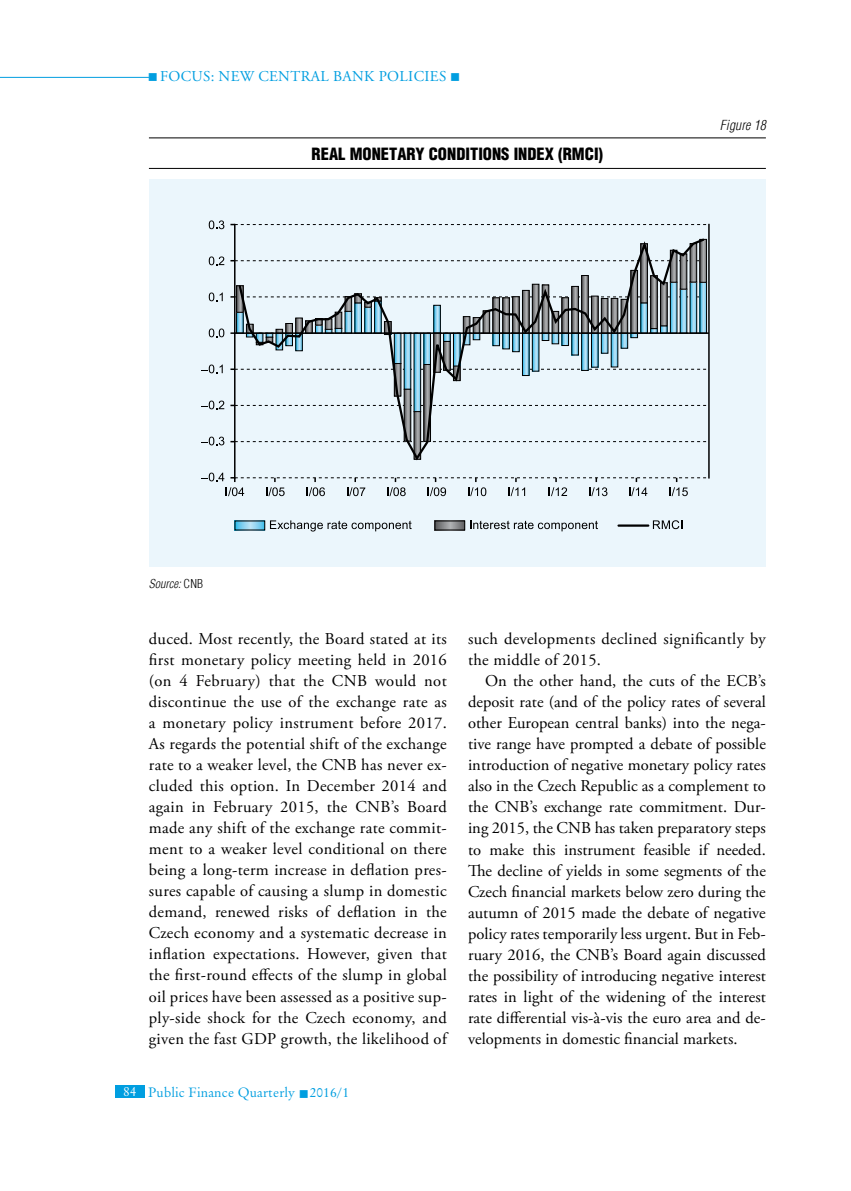
<style>
.page{position:relative;width:851px;height:1191px;background:#fff}
.page>*{position:absolute;margin:0;border:0;box-sizing:border-box;transform-origin:0 0}
.t1{font:16.5px/21px "Adobe Garamond Pro";letter-spacing:.005em;color:#000;text-align:justify}
.t2{font:900 condensed 16.5px "H Helvetica";color:#000}
.t3{font:15px "Adobe Garamond Pro";letter-spacing:.155em;color:#009ee0}
.t4{font:13.5px "Original Garamond HU Normal";letter-spacing:.01em;color:#009ee0}
.t5{font:italic 300 condensed 13.5px "H Helvetica";letter-spacing:.01em;color:#000}
.t6{font:italic 300 condensed 12px "H Helvetica";color:#000}
.s1{font-style:normal}
.s2{color:#fff}
</style>
<div class="page">
<hr style="left:0;top:77px;width:149px;height:1px;background:#009ee0">
<div style="left:115px;top:1084px;width:30px;height:13px;background:#009ee0"></div>
<hr style="left:149px;top:137px;width:616px;height:1px;background:#000">
<hr style="left:149px;top:168px;width:616px;height:1px;background:#000">
<div style="left:149px;top:180px;width:616px;height:387px;background:#ebf6fc"></div>
<hr style="left:234px;top:224px;width:1px;height:254px;background:#000">
<hr style="left:708px;top:224px;width:1px;height:254px;background:#000">
<svg style="left:230px;top:368px;width:477px;height:2px"></svg>
<svg style="left:230px;top:224px;width:477px;height:1px"></svg>
<svg style="left:201px;top:472px;width:506px;height:24px"></svg>
<svg style="left:201px;top:436px;width:23px;height:9px"></svg>
<svg style="left:201px;top:400px;width:23px;height:9px"></svg>
<svg style="left:201px;top:364px;width:22px;height:9px"></svg>
<svg style="left:209px;top:328px;width:15px;height:9px"></svg>
<svg style="left:209px;top:292px;width:14px;height:9px"></svg>
<svg style="left:209px;top:256px;width:15px;height:9px"></svg>
<svg style="left:209px;top:220px;width:15px;height:9px"></svg>
<hr style="left:618px;top:524px;width:30px;height:3px;background:#000">
<svg style="left:270px;top:520px;width:141px;height:11px"></svg>
<svg style="left:470px;top:520px;width:128px;height:11px"></svg>
<svg style="left:652px;top:520px;width:30px;height:9px"></svg>
<div style="left:236px;top:312px;width:7px;height:21px;border:1px solid #000"></div>
<div style="left:236px;top:285px;width:7px;height:27px;border:1px solid #000"></div>
<svg style="left:237px;top:238px;width:469px;height:223px"></svg>
<hr style="left:235px;top:332px;width:473px;height:2px;background:#000">
<svg style="left:237px;top:523px;width:26px;height:5px"></svg>
<svg style="left:436px;top:523px;width:27px;height:5px"></svg>
<div style="left:434px;top:521px;width:31px;height:9px;border:1px solid #000"></div>
<p class="t3" style="left:148px;top:67px;width:314px">■ focus: New central bank policies ■</p>
<p class="t2" style="left:311px;top:143px;width:293px">REAL MONETARY CONDITIONS INDEX (RMCI)</p>
<p class="t5" style="left:719px;top:117px;width:48px">Figure 18</p>
<p class="t6" style="left:149px;top:577px;width:42px">Source: <span class="s1">CNB</span></p>
<p class="t1" style="left:149px;top:629px;width:301px">duced. Most recently, the Board stated at its first monetary policy meeting held in 2016 (on 4 February) that the CNB would not discontinue the use of the exchange rate as a monetary policy instrument before 2017.<br>As regards the potential shift of the exchange rate to a weaker level, the CNB has never ex&shy;cluded this option. In December 2014 and again in February 2015, the CNB’s Board made any shift of the exchange rate commit&shy;ment to a weaker level conditional on there being a long-term increase in deflation pres&shy;sures capable of causing a slump in domestic demand, renewed risks of deflation in the Czech economy and a systematic decrease in inflation expectations. However, given that the first-round effects of the slump in global oil prices have been assessed as a positive sup&shy;ply-side shock for the Czech economy, and given the fast GDP growth, the likelihood of</p>
<p class="t1" style="left:468px;top:629px;width:299px">such developments declined significantly by</p>
<p class="t1" style="left:468px;top:650px;width:134px">the middle of 2015.</p>
<p class="t1" style="left:485px;top:671px;width:253px">On the other hand, the cuts of the ECB</p>
<p class="t1" style="left:468px;top:671px;width:299px;text-indent:290px">’s deposit rate (and of the policy rates of several other European central banks) into the nega&shy;tive range have prompted a debate of possible introduction of negative monetary policy rates also in the Czech Republic as a complement to the CNB’s exchange rate commitment. Dur&shy;ing 2015, the CNB has taken preparatory steps to make this instrument feasible if needed.<br>The decline of yields in some segments of the Czech financial markets below zero during the autumn of 2015 made the debate of negative policy rates temporarily less urgent. But in Feb&shy;ruary 2016, the CNB’s Board again discussed the possibility of introducing negative interest rates in light of the widening of the interest rate differential vis-à-vis the euro area and de&shy;velopments in domestic financial markets.</p>
<p class="t4" style="left:123px;top:1084px;width:227px"><span class="s2">84</span> Public Finance Quarterly ■ 2016/1</p>
</div>
